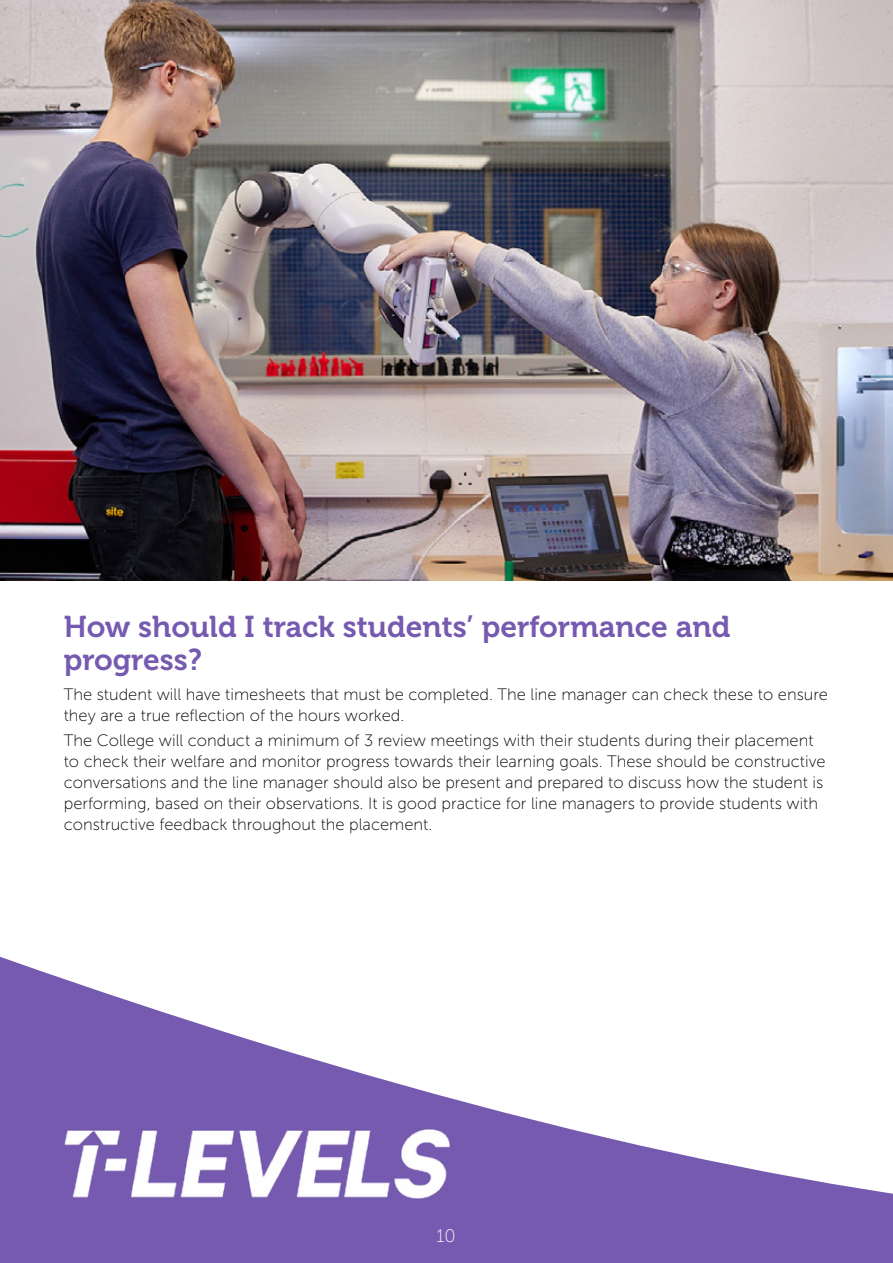
<style>
.page{position:relative;width:893px;height:1263px;background:#765ab0}
.page>*{position:absolute;margin:0;border:0;box-sizing:border-box;transform-origin:0 0}
.t1{font:30px/33px "Museo 700";color:#765ab0}
.t2{font:18px "Museo Sans 100";color:#fff}
.t3{font:16.5px/21px "Museo Sans 100";color:#000}
</style>
<div class="page">
<svg style="left:0;top:580px;width:893px;height:614px;background:#ede9f4"></svg>
<img style="left:64px;top:1124px;width:392px;height:75px">
<img style="left:0;top:0;width:893px;height:580px">
<h1 class="t1" style="left:64px;top:610px;width:668px">How should I track students’ performance and progress?</h1>
<p class="t3" style="left:64px;top:683px;width:766px">The student will have timesheets that must be completed. The line manager can check these to ensure they are a true reflection of the hours worked.</p>
<p class="t3" style="left:64px;top:730px;width:763px">The College will conduct a minimum of 3 review meetings with their students during their placement to check their welfare and monitor progress towards their learning goals. These should be constructive conversations and the line manager should also be present and prepared to discuss how the student is performing, based on their observations. It is good practice for line managers to provide students with constructive feedback throughout the placement.</p>
<p class="t2" style="left:436px;top:1227px;width:21px">10</p>
</div>
